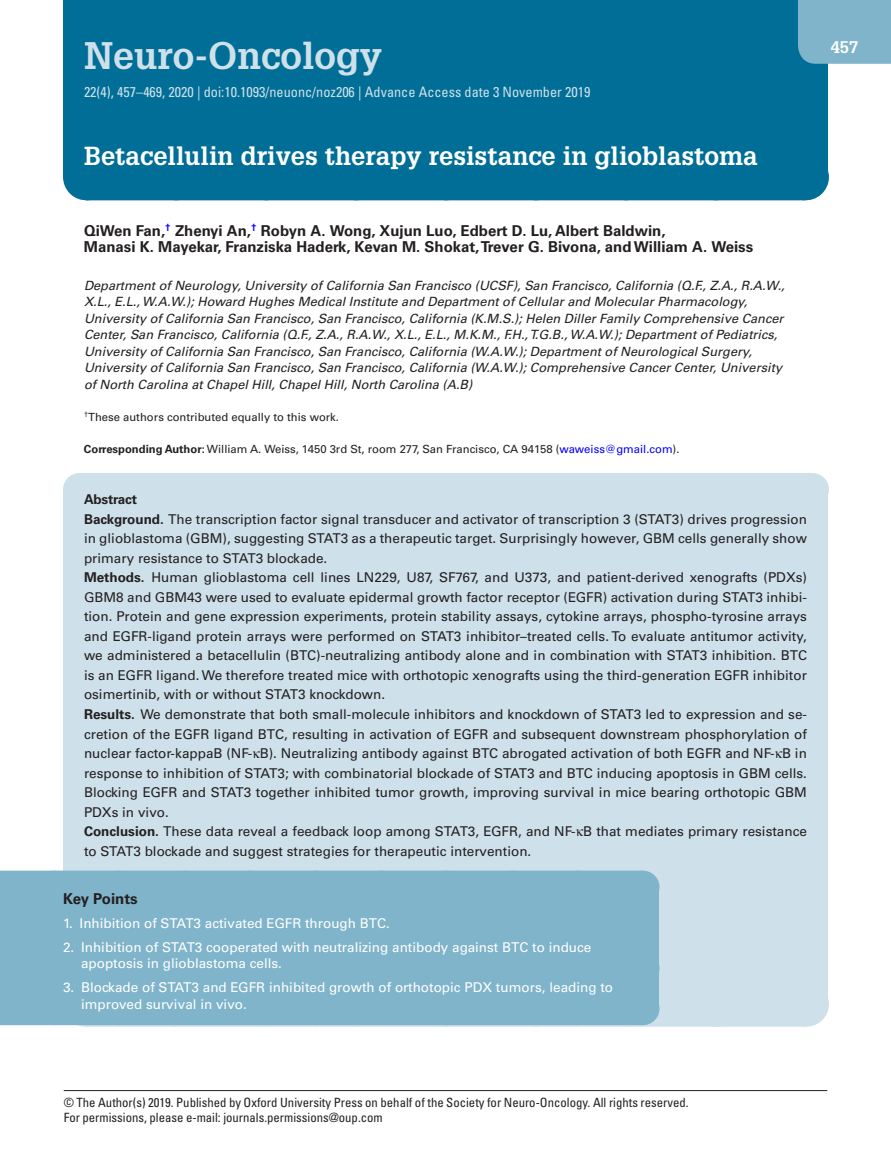
<style>
.page{position:relative;width:891px;height:1175px;background:#fff}
.page>*{position:absolute;margin:0;border:0;box-sizing:border-box;transform-origin:0 0}
.t1{font:700 37.5px "Glypha LT Std";color:#cee0ea}
.t2{font:700 25.5px "Glypha LT Std";color:#fff}
.t3{font:700 16.5px "Glypha LT Std";color:#fff}
.t4{font:700 15px/16.5px "Univers LT Std";color:#231f20}
.t5{font:condensed 14.25px "Univers LT Std";color:#cee0ea}
.t6{font:13.5px/19.5px "Univers LT Std";color:#231f20}
.t7{font:13.5px/16.5px "Univers LT Std";color:#fff}
.t8{font:italic 12.75px/16.5px "Univers LT Std";color:#231f20}
.t9{font:condensed 12.75px/15px "Univers LT Std";color:#231f20}
.t10{font:11.25px "Univers LT Std";color:#231f20}
.s1{font-weight:700}
.s2{color:#00f}
.s3{font-family:"Gandhari Unicode"}
</style>
<div class="page">
<div style="left:63px;top:0;width:765px;height:178px;background:#006e96"></div>
<div style="left:798px;top:0;width:93px;height:64px;background:#7fb4ca"></div>
<hr style="left:64px;top:1090px;width:763px;height:1px;background:#231f20">
<div style="left:86px;top:154px;width:719px;height:46px;background:#006e96"></div>
<hr style="left:805px;top:154px;width:1px;height:46px;background:#006e96">
<div style="left:63px;top:490px;width:765px;height:18px;background:#cee0ea"></div>
<div style="left:80px;top:473px;width:732px;height:33px;background:#cee0ea"></div>
<hr style="left:812px;top:473px;width:1px;height:33px;background:#cee0ea">
<div style="left:63px;top:508px;width:765px;height:58px;background:#cee0ea"></div>
<div style="left:63px;top:566px;width:765px;height:137px;background:#cee0ea"></div>
<div style="left:63px;top:703px;width:765px;height:117px;background:#cee0ea"></div>
<div style="left:63px;top:819px;width:765px;height:128px;background:#cee0ea"></div>
<div style="left:63px;top:845px;width:765px;height:157px;background:#cee0ea"></div>
<div style="left:86px;top:981px;width:720px;height:45px;background:#cee0ea"></div>
<hr style="left:806px;top:981px;width:1px;height:45px;background:#cee0ea">
<div style="left:0;top:888px;width:659px;height:34px;background:#7fb4ca"></div>
<div style="left:0;top:870px;width:642px;height:33px;background:#7fb4ca"></div>
<svg style="left:53px;top:870px;width:556px;height:1px"></svg>
<hr style="left:642px;top:870px;width:1px;height:33px;background:#7fb4ca">
<div style="left:0;top:904px;width:659px;height:27px;background:#7fb4ca"></div>
<div style="left:0;top:928px;width:659px;height:43px;background:#7fb4ca"></div>
<div style="left:0;top:968px;width:659px;height:44px;background:#7fb4ca"></div>
<div style="left:0;top:992px;width:642px;height:33px;background:#7fb4ca"></div>
<svg style="left:53px;top:965px;width:607px;height:61px"></svg>
<hr style="left:642px;top:992px;width:1px;height:33px;background:#7fb4ca">
<h1 class="t1" style="left:84px;top:32px;width:299px">Neuro-Oncology</h1>
<p class="t5" style="left:84px;top:83px;width:508px">22(4), 457–469, 2020 | doi:10.1093/neuonc/noz206 | Advance Access date 3 November 2019</p>
<h2 class="t2" style="left:84px;top:140px;width:675px">Betacellulin drives therapy resistance in glioblastoma</h2>
<p class="t4" style="left:84px;top:222px;width:671px">QiWen Fan,<sup>†</sup> Zhenyi An,<sup>†</sup> Robyn A. Wong, Xujun Luo, Edbert D. Lu, Albert Baldwin,<br>Manasi K. Mayekar, Franziska Haderk, Kevan M. Shokat, Trever G. Bivona, and William A. Weiss</p>
<p class="t8" style="left:84px;top:277px;width:702px">Department of Neurology, University of California San Francisco (UCSF), San Francisco, California (Q.F., Z.A., R.A.W., X.L., E.L., W.A.W.); Howard Hughes Medical Institute and Department of Cellular and Molecular Pharmacology, University of California San Francisco, San Francisco, California (K.M.S.); Helen Diller Family Comprehensive Cancer Center, San Francisco, California (Q.F., Z.A., R.A.W., X.L., E.L., M.K.M., F.H., T.G.B., W.A.W.); Department of Pediatrics, University of California San Francisco, San Francisco, California (W.A.W.); Department of Neurological Surgery, University of California San Francisco, San Francisco, California (W.A.W.); Comprehensive Cancer Center, University of North Carolina at Chapel Hill, Chapel Hill, North Carolina (A.B)</p>
<p class="t10" style="left:84px;top:410px;width:257px"><sup>†</sup>These authors contributed equally to this work.</p>
<p class="t10" style="left:84px;top:443px;width:597px"><span class="s1">Corresponding Author:</span> William A. Weiss, 1450 3rd St, room 277, San Francisco, CA 94158 (<span class="s2">waweiss@gmail.com</span>).</p>
<p class="t6" style="left:84px;top:490px;width:725px"><span class="s1">Abstract<br>Background.</span> The transcription factor signal transducer and activator of transcription 3 (STAT3) drives progression in glioblastoma (GBM), suggesting STAT3 as a therapeutic target. Surprisingly however, GBM cells generally show primary resistance to STAT3 blockade.<br><span class="s1">Methods.</span> Human glioblastoma cell lines LN229, U87, SF767, and U373, and patient-derived xenografts (PDXs)<br>GBM8 and GBM43 were used to evaluate epidermal growth factor receptor (EGFR) activation during STAT3 inhibi&shy;tion. Protein and gene expression experiments, protein stability assays, cytokine arrays, phospho-tyrosine arrays and EGFR-ligand protein arrays were performed on STAT3 inhibitor–treated cells. To evaluate antitumor activity, we administered a betacellulin (BTC)-neutralizing antibody alone and in combination with STAT3 inhibition. BTC is an EGFR ligand. We therefore treated mice with orthotopic xenografts using the third-generation EGFR inhibitor osimertinib, with or without STAT3 knockdown.<br><span class="s1">Results.</span> We demonstrate that both small-molecule inhibitors and knockdown of STAT3 led to expression and se&shy;cretion of the EGFR ligand BTC, resulting in activation of EGFR and subsequent downstream phosphorylation of nuclear factor-kappaB (NF-<span class="s3">κ</span>B). Neutralizing antibody against BTC abrogated activation of both EGFR and NF-<span class="s3">κ</span>B in response to inhibition of STAT3; with combinatorial blockade of STAT3 and BTC inducing apoptosis in GBM cells.<br>Blocking EGFR and STAT3 together inhibited tumor growth, improving survival in mice bearing orthotopic GBM PDXs in vivo.<br><span class="s1">Conclusion.</span> These data reveal a feedback loop among STAT3, EGFR, and NF-<span class="s3">κ</span>B that mediates primary resistance to STAT3 blockade and suggest strategies for therapeutic intervention.</p>
<p class="t4" style="left:63px;top:890px;width:76px">Key Points</p>
<p class="t7" style="left:63px;top:914px;width:328px">1. Inhibition of STAT3 activated EGFR through BTC.</p>
<p class="t7" style="left:81px;top:938px;width:512px;text-indent:-18px">2. Inhibition of STAT3 cooperated with neutralizing antibody against BTC to induce apoptosis in glioblastoma cells.</p>
<p class="t7" style="left:81px;top:979px;width:534px;text-indent:-18px">3. Blockade of STAT3 and EGFR inhibited growth of orthotopic PDX tumors, leading to improved survival in vivo.</p>
<p class="t3" style="left:831px;top:37px;width:29px">457</p>
<p class="t9" style="left:64px;top:1095px;width:626px">© The Author(s) 2019. Published by Oxford University Press on behalf of the Society for Neuro-Oncology. All rights reserved.<br>For permissions, please e-mail: journals.permissions@oup.com</p>
</div>
